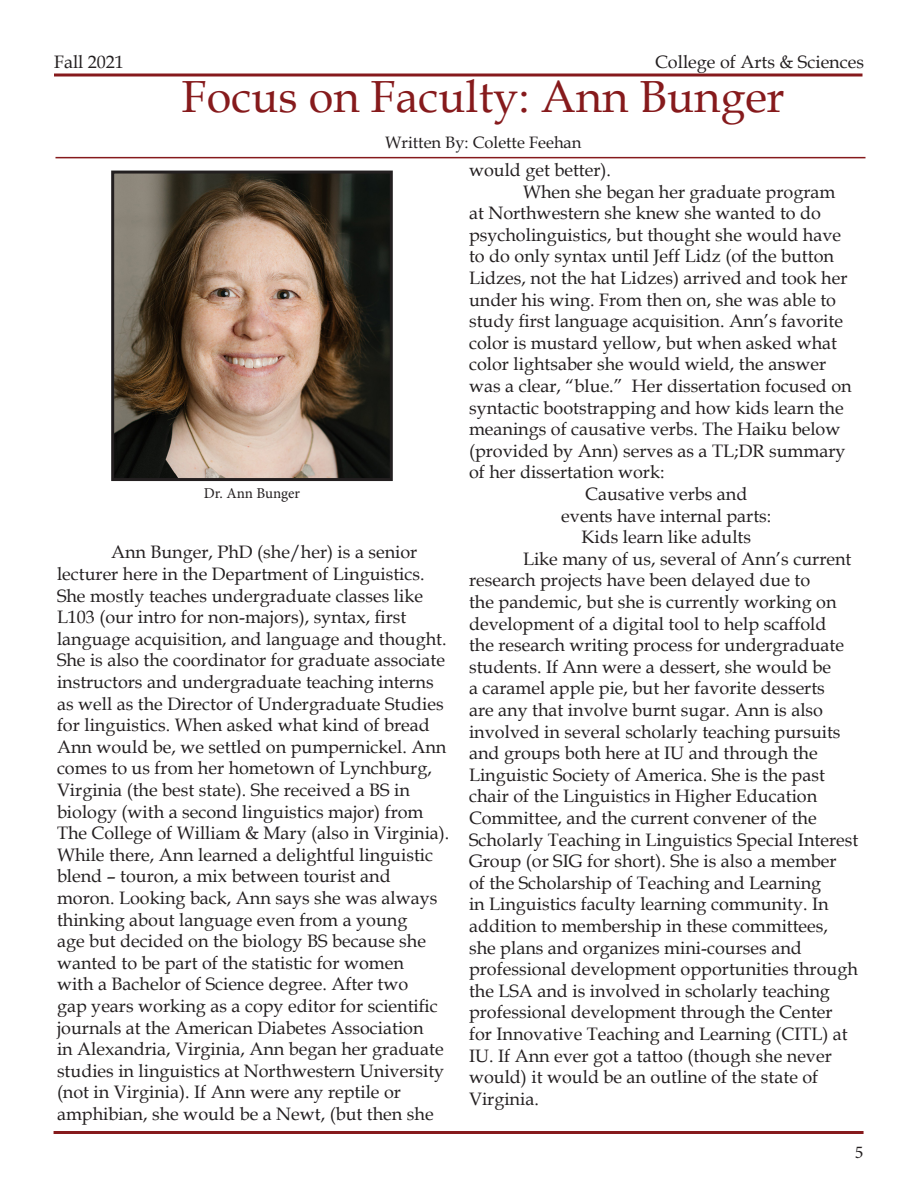
<style>
.page{position:relative;width:918px;height:1188px;background:#fff}
.page>*{position:absolute;margin:0;border:0;box-sizing:border-box;transform-origin:0 0}
.t1{font:45px "Book Antiqua";color:#861a1c}
.t2{font:18px/21.6px "Book Antiqua";color:#231f20}
.t3{font:18px "Minion Pro";color:#231f20}
.t4{font:16.5px "Book Antiqua";color:#231f20}
.t5{font:15px "Minion Pro";color:#231f20}
</style>
<div class="page">
<hr style="left:54px;top:74px;width:808px;height:2px;background:#861a1c">
<hr style="left:54px;top:1131px;width:810px;height:3px;background:#861a1c">
<hr style="left:56px;top:157px;width:810px;height:1px;background:#861a1c">
<img style="left:115px;top:175px;width:274px;height:302px">
<div style="left:111px;top:171px;width:282px;height:310px;border:3px solid #231f20"></div>
<p class="t2" style="left:54px;top:51px;width:71px">Fall 2021</p>
<p class="t2" style="left:655px;top:51px;width:210px">College of Arts &amp; Sciences</p>
<p class="t1" style="left:182px;top:65px;width:604px">Focus on Faculty: Ann Bunger</p>
<p class="t4" style="left:385px;top:131px;width:198px">Written By: Colette Feehan</p>
<p class="t5" style="left:204px;top:483px;width:98px">Dr. Ann Bunger</p>
<p class="t2" style="left:57px;top:541px;width:394px;text-indent:54px">Ann Bunger, PhD (she/her) is a senior lecturer here in the Department of Linguistics.<br>She mostly teaches undergraduate classes like L103 (our intro for non-majors), syntax, first language acquisition, and language and thought.<br>She is also the coordinator for graduate associate instructors and undergraduate teaching interns as well as the Director of Undergraduate Studies for linguistics. When asked what kind of bread Ann would be, we settled on pumpernickel. Ann comes to us from her hometown of Lynchburg, Virginia (the best state). She received a BS in biology (with a second linguistics major) from The College of William &amp; Mary (also in Virginia).<br>While there, Ann learned a delightful linguistic blend – touron, a mix between tourist and moron. Looking back, Ann says she was always thinking about language even from a young<br>age but decided on the biology BS because she wanted to be part of the statistic for women<br>with a Bachelor of Science degree. After two<br>gap years working as a copy editor for scientific journals at the American Diabetes Association<br>in Alexandria, Virginia, Ann began her graduate studies in linguistics at Northwestern University (not in Virginia). If Ann were any reptile or amphibian, she would be a Newt, (but then she</p>
<p class="t2" style="left:469px;top:159px;width:143px">would get better).</p>
<p class="t2" style="left:469px;top:180px;width:384px;text-indent:54px">When she began her graduate program at Northwestern she knew she wanted to do psycholinguistics, but thought she would have to do only syntax until Jeff Lidz (of the button Lidzes, not the hat Lidzes) arrived and took her under his wing. From then on, she was able to study first language acquisition. Ann’s favorite color is mustard yellow, but when asked what color lightsaber she would wield, the answer was a clear, “blue.” Her dissertation focused on syntactic bootstrapping and how kids learn the meanings of causative verbs. The Haiku below (provided by Ann) serves as a TL;DR summary of her dissertation work:</p>
<p class="t2" style="left:585px;top:483px;width:164px">Causative verbs and</p>
<p class="t2" style="left:561px;top:504px;width:212px">events have internal parts:</p>
<p class="t2" style="left:582px;top:526px;width:171px">Kids learn like adults</p>
<p class="t2" style="left:469px;top:547px;width:391px;text-indent:54px">Like many of us, several of Ann’s current research projects have been delayed due to<br>the pandemic, but she is currently working on development of a digital tool to help scaffold<br>the research writing process for undergraduate students. If Ann were a dessert, she would be<br>a caramel apple pie, but her favorite desserts<br>are any that involve burnt sugar. Ann is also involved in several scholarly teaching pursuits and groups both here at IU and through the Linguistic Society of America. She is the past chair of the Linguistics in Higher Education Committee, and the current convener of the Scholarly Teaching in Linguistics Special Interest Group (or SIG for short). She is also a member<br>of the Scholarship of Teaching and Learning<br>in Linguistics faculty learning community. In addition to membership in these committees, she plans and organizes mini-courses and professional development opportunities through the LSA and is involved in scholarly teaching professional development through the Center for Innovative Teaching and Learning (CITL) at IU. If Ann ever got a tattoo (though she never would) it would be an outline of the state of Virginia.</p>
<p class="t3" style="left:855px;top:1141px;width:10px">5</p>
</div>
